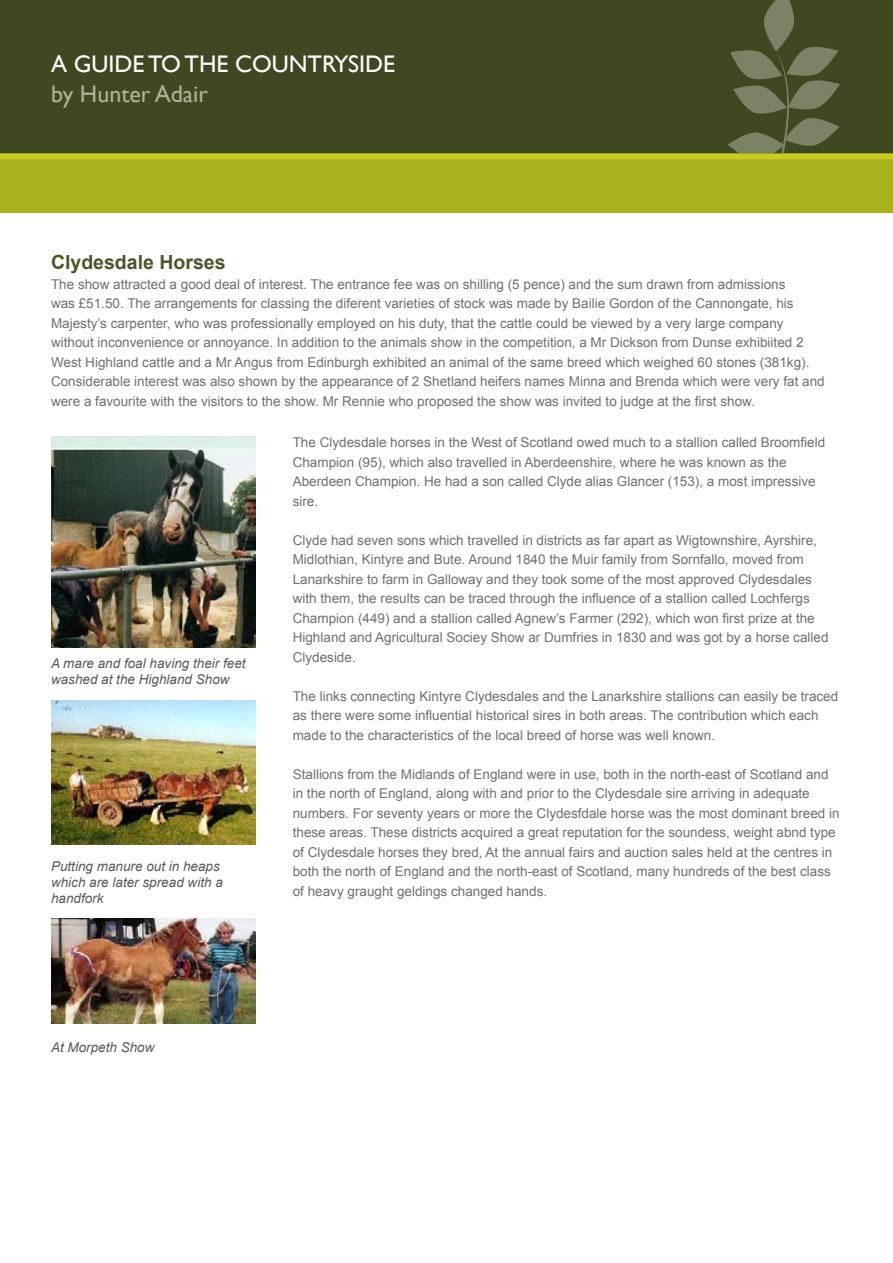
<style>
.page{position:relative;width:893px;height:1263px;background:#fff}
.page>*{position:absolute;margin:0;border:0;box-sizing:border-box;transform-origin:0 0}
.t1{font:24px "Gill Sans";color:#fff}
.t2{font:24px "Gill Sans";color:#adb397}
.t3{font:700 19.5px "Arial";color:#4c552a}
.t4{font:13.5px/19.5px "Arial";color:#6d6f71}
.t5{font:italic 13.5px/16.2px "Arial";color:#58595b}
</style>
<div class="page">
<div style="left:0;top:0;width:893px;height:157px;background:#3f4820"></div>
<div style="left:0;top:157px;width:893px;height:56px;background:#a9b21c"></div>
<div style="left:0;top:153px;width:893px;height:6px;background:#c6cf21"></div>
<svg style="left:728px;top:0;width:112px;height:152px"></svg>
<img style="left:51px;top:437px;width:204px;height:211px">
<img style="left:51px;top:700px;width:204px;height:145px">
<img style="left:51px;top:918px;width:204px;height:105px">
<h1 class="t1" style="left:51px;top:50px;width:346px">A GUIDE TO THE COUNTRYSIDE</h1>
<h1 class="t2" style="left:51px;top:80px;width:158px">by Hunter Adair</h1>
<h2 class="t3" style="left:51px;top:252px;width:176px">Clydesdale Horses</h2>
<p class="t4" style="left:51px;top:274px;width:775px">The show attracted a good deal of interest. The entrance fee was on shilling (5 pence) and the sum drawn from admissions<br>was £51.50. The arrangements for classing the diferent varieties of stock was made by Bailie Gordon of the Cannongate, his Majesty’s carpenter, who was professionally employed on his duty, that the cattle could be viewed by a very large company without inconvenience or annoyance. In addition to the animals show in the competition, a Mr Dickson from Dunse exhibiited 2<br>West Highland cattle and a Mr Angus from Edinburgh exhibited an animal of the same breed which weighed 60 stones (381kg).<br>Considerable interest was also shown by the appearance of 2 Shetland heifers names Minna and Brenda which were very fat and were a favourite with the visitors to the show. Mr Rennie who proposed the show was invited to judge at the first show.</p>
<p class="t5" style="left:51px;top:655px;width:196px">A mare and foal having their feet washed at the Highland Show</p>
<p class="t5" style="left:51px;top:858px;width:173px">Putting manure out in heaps which are later spread with a handfork</p>
<p class="t4" style="left:293px;top:433px;width:534px">The Clydesdale horses in the West of Scotland owed much to a stallion called Broomfield Champion (95), which also travelled in Aberdeenshire, where he was known as the Aberdeen Champion. He had a son called Clyde alias Glancer (153), a most impressive sire.</p>
<p class="t4" style="left:293px;top:530px;width:537px">Clyde had seven sons which travelled in districts as far apart as Wigtownshire, Ayrshire, Midlothian, Kintyre and Bute. Around 1840 the Muir family from Sornfallo, moved from Lanarkshire to farm in Galloway and they took some of the most approved Clydesdales with them, the results can be traced through the influence of a stallion called Lochfergs Champion (449) and a stallion called Agnew’s Farmer (292), which won first prize at the Highland and Agricultural Sociey Show ar Dumfries in 1830 and was got by a horse called Clydeside.</p>
<p class="t4" style="left:293px;top:686px;width:547px">The links connecting Kintyre Clydesdales and the Lanarkshire stallions can easily be traced as there were some influential historical sires in both areas. The contribution which each made to the characteristics of the local breed of horse was well known.</p>
<p class="t4" style="left:293px;top:764px;width:548px">Stallions from the Midlands of England were in use, both in the north-east of Scotland and in the north of England, along with and prior to the Clydesdale sire arriving in adequate numbers. For seventy years or more the Clydesfdale horse was the most dominant breed in these areas. These districts acquired a great reputation for the soundess, weight abnd type of Clydesdale horses they bred, At the annual fairs and auction sales held at the centres in both the north of England and the north-east of Scotland, many hundreds of the best class of heavy graught geldings changed hands.</p>
<p class="t5" style="left:51px;top:1039px;width:105px">At Morpeth Show</p>
</div>
